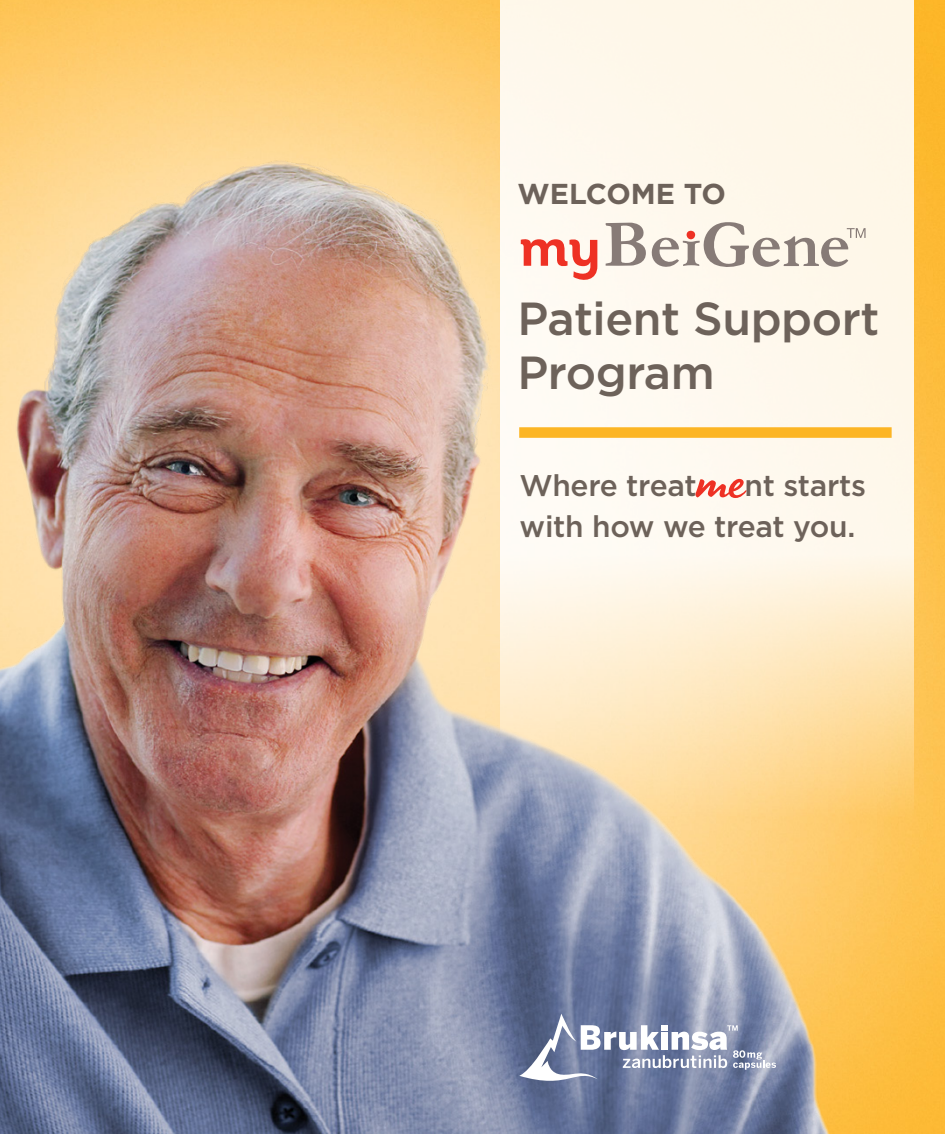
<style>
.page{position:relative;width:945px;height:1134px;background:#fff}
.page>*{position:absolute;margin:0;border:0;box-sizing:border-box;transform-origin:0 0}
.t1{font:500 46.38px/54.2px "Gotham";letter-spacing:-.01em;color:#6d625a}
.t2{font:500 29.93px/40.4px "Gotham";letter-spacing:-.01em;color:#6d625a}
.t3{font:700 28.7px "Gotham";color:#6d625a}
.s1{font-family:"Timeout";font-weight:400;font-size:63px;color:#ee3124}
</style>
<div class="page">
<img style="left:0;top:0;width:945px;height:1134px">
<svg style="left:500px;top:0;width:414px;height:907px;fill:#fef7e9"></svg>
<svg style="left:519px;top:1014px;width:257px;height:69px"></svg>
<svg style="left:521px;top:239px;width:76px;height:42px"></svg>
<svg style="left:606px;top:222px;width:260px;height:47px"></svg>
<div style="left:519px;top:427px;width:373px;height:11px;background:#fcb524"></div>
<p class="t3" style="left:517px;top:175px;width:210px">WELCOME TO</p>
<h1 class="t1" style="left:517px;top:291px;width:364px">Patient Support<br>Program</h1>
<p class="t2" style="left:520px;top:465px;width:348px">Where treat<span class="s1">me</span>nt starts with how we treat you.</p>
</div>
